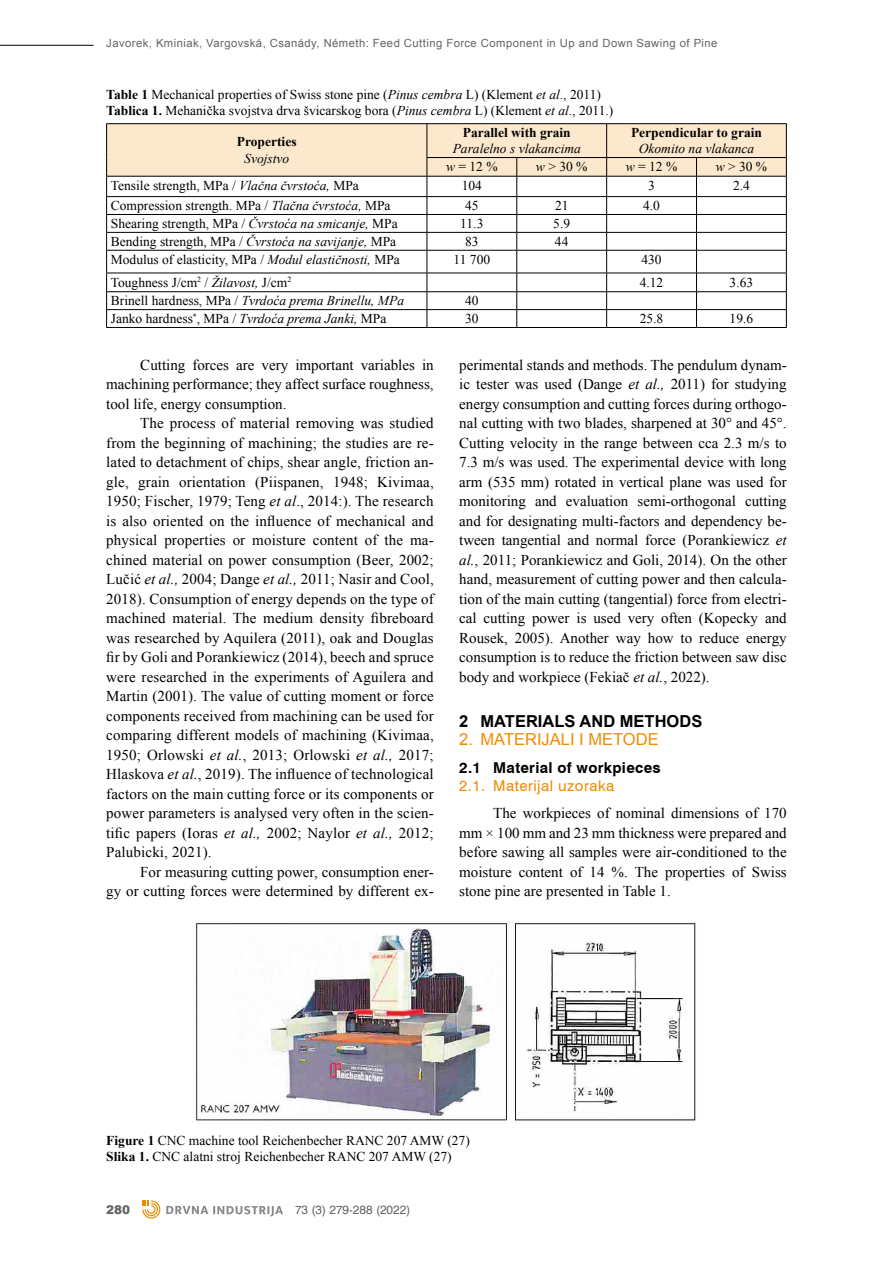
<style>
.page{position:relative;width:893px;height:1263px;background:#fff}
.page>*{position:absolute;margin:0;border:0;box-sizing:border-box;transform-origin:0 0}
.t1{font:700 16.5px "Arial";color:#000}
.t2{font:16.5px "Arial";color:#f18a00}
.t3{font:15px/19.5px "Times New Roman";color:#000;text-align:justify}
.t4{font:700 15px "Swiss 721 BT";letter-spacing:.02em;color:#000}
.t5{font:15px "Swiss 721 BT";letter-spacing:.03em;color:#f18a00}
.t6{font:13.5px/16.2px "Times New Roman";color:#000}
.t7{font:italic 13.5px "Times New Roman";color:#000}
.t8{font:700 13.5px "Times New Roman";color:#000}
.t9{font:12px "A Helvetica";color:#646365}
.t10{font:900 12px "Arial";color:#646365}
.t11{font:11.25px "Arial";letter-spacing:.04em;color:#646365}
.s1{font-weight:700}
.s2{font-style:italic}
.s3{font-style:normal}
</style>
<div class="page">
<hr style="left:0;top:45px;width:94px;height:1px;background:#000">
<svg style="left:166px;top:1206px;width:117px;height:10px"></svg>
<svg style="left:142px;top:1200px;width:18px;height:18px"></svg>
<hr style="left:106px;top:123px;width:321px;height:1px;background:#000">
<hr style="left:427px;top:123px;width:90px;height:1px;background:#000">
<hr style="left:517px;top:123px;width:90px;height:1px;background:#000">
<hr style="left:607px;top:123px;width:89px;height:1px;background:#000">
<hr style="left:696px;top:123px;width:91px;height:1px;background:#000">
<svg style="left:106px;top:124px;width:681px;height:203px"></svg>
<hr style="left:106px;top:327px;width:321px;height:1px;background:#000">
<hr style="left:427px;top:327px;width:90px;height:1px;background:#000">
<hr style="left:517px;top:327px;width:90px;height:1px;background:#000">
<hr style="left:607px;top:327px;width:89px;height:1px;background:#000">
<hr style="left:696px;top:327px;width:91px;height:1px;background:#000">
<img style="left:195px;top:923px;width:501px;height:198px">
<p class="t11" style="left:106px;top:35px;width:613px">Javorek, Kminiak, Vargovská, Csanády, Németh: Feed Cutting Force Component in Up and Down Sawing of Pine</p>
<p class="t6" style="left:106px;top:86px;width:509px"><span class="s1">Table 1</span> Mechanical properties of Swiss stone pine (<span class="s2">Pinus cembra</span> L) (Klement <span class="s2">et al</span>., 2011)<br><span class="s1">Tablica 1.</span> Mehanička svojstva drva švicarskog bora (<span class="s2">Pinus cembra</span> L) (Klement <span class="s2">et al</span>., 2011.)</p>
<p class="t8" style="left:237px;top:133px;width:61px">Properties</p>
<p class="t7" style="left:244px;top:149px;width:46px">Svojstvo</p>
<p class="t8" style="left:463px;top:123px;width:109px">Parallel with grain</p>
<p class="t7" style="left:453px;top:139px;width:130px">Paralelno s vlakancima</p>
<p class="t8" style="left:631px;top:123px;width:132px">Perpendicular to grain</p>
<p class="t7" style="left:639px;top:139px;width:117px">Okomito na vlakanca</p>
<p class="t6" style="left:446px;top:158px;width:53px"><span class="s2">w</span> = 12 %</p>
<p class="t6" style="left:536px;top:158px;width:53px"><span class="s2">w</span> &gt; 30 %</p>
<p class="t6" style="left:626px;top:158px;width:53px"><span class="s2">w</span> = 12 %</p>
<p class="t6" style="left:716px;top:158px;width:53px"><span class="s2">w</span> &gt; 30 %</p>
<p class="t6" style="left:111px;top:177px;width:250px">Tensile strength, MPa / <span class="s2">Vlačna čvrstoća,</span> MPa</p>
<p class="t6" style="left:462px;top:177px;width:22px">104</p>
<p class="t6" style="left:648px;top:177px;width:8px">3</p>
<p class="t6" style="left:733px;top:177px;width:18px">2.4</p>
<p class="t6" style="left:111px;top:197px;width:281px">Compression strength. MPa / <span class="s2">Tlačna čvrstoća,</span> MPa</p>
<p class="t6" style="left:465px;top:197px;width:15px">45</p>
<p class="t6" style="left:555px;top:197px;width:15px">21</p>
<p class="t6" style="left:643px;top:197px;width:18px">4.0</p>
<p class="t6" style="left:111px;top:215px;width:288px">Shearing strength, MPa / <span class="s2">Čvrstoća na smicanje,</span> MPa</p>
<p class="t6" style="left:460px;top:215px;width:25px">11.3</p>
<p class="t6" style="left:553px;top:215px;width:18px">5.9</p>
<p class="t6" style="left:111px;top:233px;width:287px">Bending strength, MPa / <span class="s2">Čvrstoća na savijanje,</span> MPa</p>
<p class="t6" style="left:465px;top:233px;width:15px">83</p>
<p class="t6" style="left:555px;top:233px;width:15px">44</p>
<p class="t6" style="left:111px;top:251px;width:290px">Modulus of elasticity, MPa / <span class="s2">Modul elastičnosti,</span> MPa</p>
<p class="t6" style="left:454px;top:251px;width:38px">11 700</p>
<p class="t6" style="left:641px;top:251px;width:22px">430</p>
<p class="t6" style="left:111px;top:274px;width:182px">Toughness J/cm<sup>2</sup> / <span class="s2">Žilavost,</span> J/cm<sup>2</sup></p>
<p class="t6" style="left:640px;top:274px;width:25px">4.12</p>
<p class="t6" style="left:730px;top:274px;width:25px">3.63</p>
<p class="t7" style="left:111px;top:292px;width:295px"><span class="s3">Brinell hardness, MPa /</span> Tvrdoća prema Brinellu, MPa</p>
<p class="t6" style="left:465px;top:292px;width:15px">40</p>
<p class="t6" style="left:111px;top:310px;width:277px">Janko hardness<sup>*</sup>, MPa / <span class="s2">Tvrdoća prema Janki,</span> MPa</p>
<p class="t6" style="left:465px;top:310px;width:15px">30</p>
<p class="t6" style="left:640px;top:310px;width:25px">25.8</p>
<p class="t6" style="left:730px;top:310px;width:25px">19.6</p>
<p class="t3" style="left:106px;top:355px;width:329px;text-indent:34px">Cutting forces are very important variables in machining performance; they affect surface roughness, tool life, energy consumption.</p>
<p class="t3" style="left:106px;top:413px;width:329px;text-indent:34px">The process of material removing was studied from the beginning of machining; the studies are re&shy;lated to detachment of chips, shear angle, friction an&shy;gle, grain orientation (Piispanen, 1948; Kivimaa, 1950; Fischer, 1979; Teng <span class="s2">et al</span>., 2014:). The research is also oriented on the influence of mechanical and physical properties or moisture content of the ma&shy;chined material on power consumption (Beer, 2002; Lučić <span class="s2">et al.,</span> 2004; Dange <span class="s2">et al.,</span> 2011; Nasir and Cool, 2018). Consumption of energy depends on the type of machined material. The medium density fibreboard was researched by Aquilera (2011), oak and Douglas fir by Goli and Porankiewicz (2014), beech and spruce were researched in the experiments of Aguilera and Martin (2001). The value of cutting moment or force components received from machining can be used for comparing different models of machining (Kivimaa, 1950; Orlowski <span class="s2">et al.</span>, 2013; Orlowski <span class="s2">et al.,</span> 2017; Hlaskova <span class="s2">et al.</span>, 2019). The influence of technological factors on the main cutting force or its components or power parameters is analysed very often in the scien&shy;tific papers (Ioras <span class="s2">et al.,</span> 2002; Naylor <span class="s2">et al.,</span> 2012; Palubicki, 2021).</p>
<p class="t3" style="left:106px;top:862px;width:329px;text-align:right">For measuring cutting power, consumption ener-<br>gy or cutting forces were determined by different ex-</p>
<p class="t3" style="left:459px;top:355px;width:329px">perimental stands and methods. The pendulum dynam&shy;ic tester was used (Dange <span class="s2">et al.,</span> 2011) for studying energy consumption and cutting forces during orthogo&shy;nal cutting with two blades, sharpened at 30° and 45°.<br>Cutting velocity in the range between cca 2.3 m/s to 7.3 m/s was used. The experimental device with long arm (535 mm) rotated in vertical plane was used for monitoring and evaluation semi-orthogonal cutting and for designating multi-factors and dependency be&shy;tween tangential and normal force (Porankiewicz <span class="s2">et al.</span>, 2011; Porankiewicz and Goli, 2014). On the other hand, measurement of cutting power and then calcula&shy;tion of the main cutting (tangential) force from electri&shy;cal cutting power is used very often (Kopecky and Rousek, 2005). Another way how to reduce energy consumption is to reduce the friction between saw disc body and workpiece (Fekiač <span class="s2">et al.</span>, 2022).</p>
<p class="t1" style="left:459px;top:710px;width:245px">2 MATERIALS AND METHODS</p>
<p class="t2" style="left:459px;top:728px;width:201px">2. MATERIJALI I METODE</p>
<p class="t4" style="left:459px;top:759px;width:203px">2.1 Material of workpieces</p>
<p class="t5" style="left:459px;top:776px;width:157px">2.1. Materijal uzoraka</p>
<p class="t3" style="left:459px;top:803px;width:329px;text-indent:34px">The workpieces of nominal dimensions of 170 mm × 100 mm and 23 mm thickness were prepared and before sawing all samples were air-conditioned to the moisture content of 14 %. The properties of Swiss stone pine are presented in Table 1.</p>
<p class="t6" style="left:106px;top:1132px;width:365px"><span class="s1">Figure 1</span> CNC machine tool Reichenbecher RANC 207 AMW (27)<br><span class="s1">Slika 1.</span> CNC alatni stroj Reichenbecher RANC 207 AMW (27)</p>
<p class="t10" style="left:106px;top:1201px;width:26px">280</p>
<p class="t9" style="left:295px;top:1202px;width:117px">73 (3) 279-288 (2022)</p>
</div>
